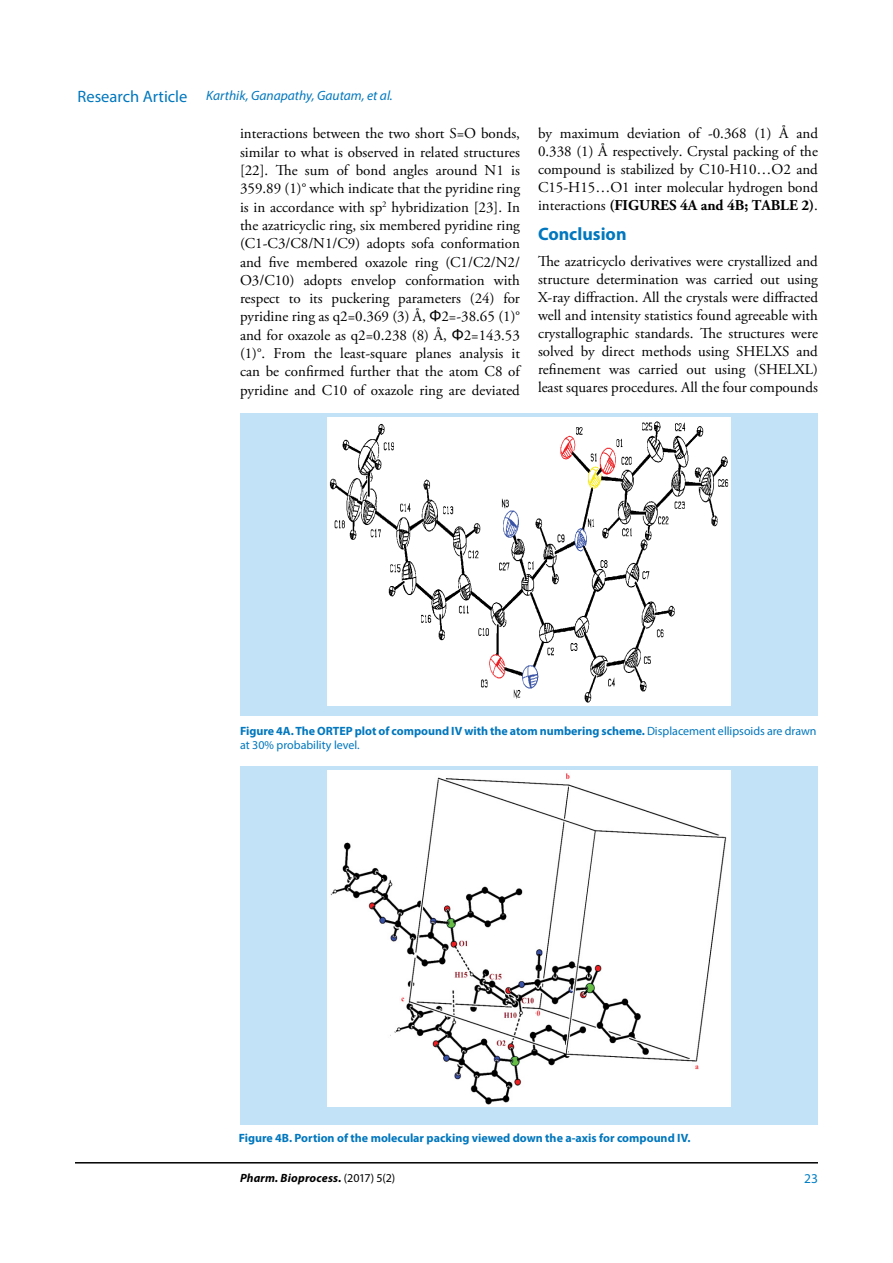
<style>
.page{position:relative;width:893px;height:1263px;background:#fff}
.page>*{position:absolute;margin:0;border:0;box-sizing:border-box;transform-origin:0 0}
.t1{font:700 18px "Myriad Pro";color:#0077be}
.t2{font:15px/18.3px "Adobe Garamond Pro";color:#000;text-align:justify}
.t3{font:italic 13.5px "Myriad Pro";color:#0077be}
.t4{font:13.5px "Myriad Pro";color:#007ec5}
.t5{font:700 12px/14.4px "Myriad Pro";color:#0077be}
.t6{font:italic 700 12px "Myriad Pro";letter-spacing:.015em;color:#000}
.s1{font-style:normal;font-size:16.5px}
.s2{font-family:"Arial"}
.s3{font-weight:700}
.s4{font-weight:400}
.s5{font-weight:400;font-style:normal}
</style>
<div class="page">
<hr style="left:75px;top:1162px;width:743px;height:1px;background:#000">
<div style="left:240px;top:413px;width:578px;height:303px;background:#c2e3f7"></div>
<img style="left:328px;top:417px;width:402px;height:288px">
<div style="left:240px;top:766px;width:578px;height:358px;background:#c2e3f7"></div>
<img style="left:328px;top:770px;width:402px;height:337px">
<p class="t3" style="left:77px;top:87px;width:317px"><span class="s1">Research Article</span> Karthik, Ganapathy, Gautam, et al.</p>
<p class="t2" style="left:240px;top:125px;width:281px">interactions between the two short S=O bonds, similar to what is observed in related structures [22]. The sum of bond angles around N1 is 359.89 (1)° which indicate that the pyridine ring is in accordance with sp<sup>2</sup> hybridization [23]. In the azatricyclic ring, six membered pyridine ring (C1-C3/C8/N1/C9) adopts sofa conformation and five membered oxazole ring (C1/C2/N2/ O3/C10) adopts envelop conformation with respect to its puckering parameters (24) for pyridine ring as q2=0.369 (3) Å, <span class="s2">Φ</span>2=-38.65 (1)° and for oxazole as q2=0.238 (8) Å, <span class="s2">Φ</span>2=143.53 (1)°. From the least-square planes analysis it can be confirmed further that the atom C8 of pyridine and C10 of oxazole ring are deviated</p>
<p class="t2" style="left:538px;top:125px;width:281px">by maximum deviation of -0.368 (1) Å and 0.338 (1) Å respectively. Crystal packing of the compound is stabilized by C10-H10…O2 and C15-H15…O1 inter molecular hydrogen bond interactions <span class="s3">(FIGURES 4A and 4B; TABLE 2)</span>.</p>
<p class="t1" style="left:538px;top:222px;width:90px">Conclusion</p>
<p class="t2" style="left:538px;top:253px;width:281px">The azatricyclo derivatives were crystallized and structure determination was carried out using X-ray diffraction. All the crystals were diffracted well and intensity statistics found agreeable with crystallographic standards. The structures were solved by direct methods using SHELXS and refinement was carried out using (SHELXL) least squares procedures. All the four compounds</p>
<p class="t5" style="left:240px;top:723px;width:578px">Figure 4A. The ORTEP plot of compound IV with the atom numbering scheme. <span class="s4">Displacement ellipsoids are drawn at 30% probability level.</span></p>
<p class="t5" style="left:239px;top:1130px;width:453px">Figure 4B. Portion of the molecular packing viewed down the a-axis for compound IV.</p>
<p class="t6" style="left:240px;top:1170px;width:157px">Pharm. Bioprocess. <span class="s5">(2017) 5(2)</span></p>
<p class="t4" style="left:804px;top:1170px;width:15px">23</p>
</div>
